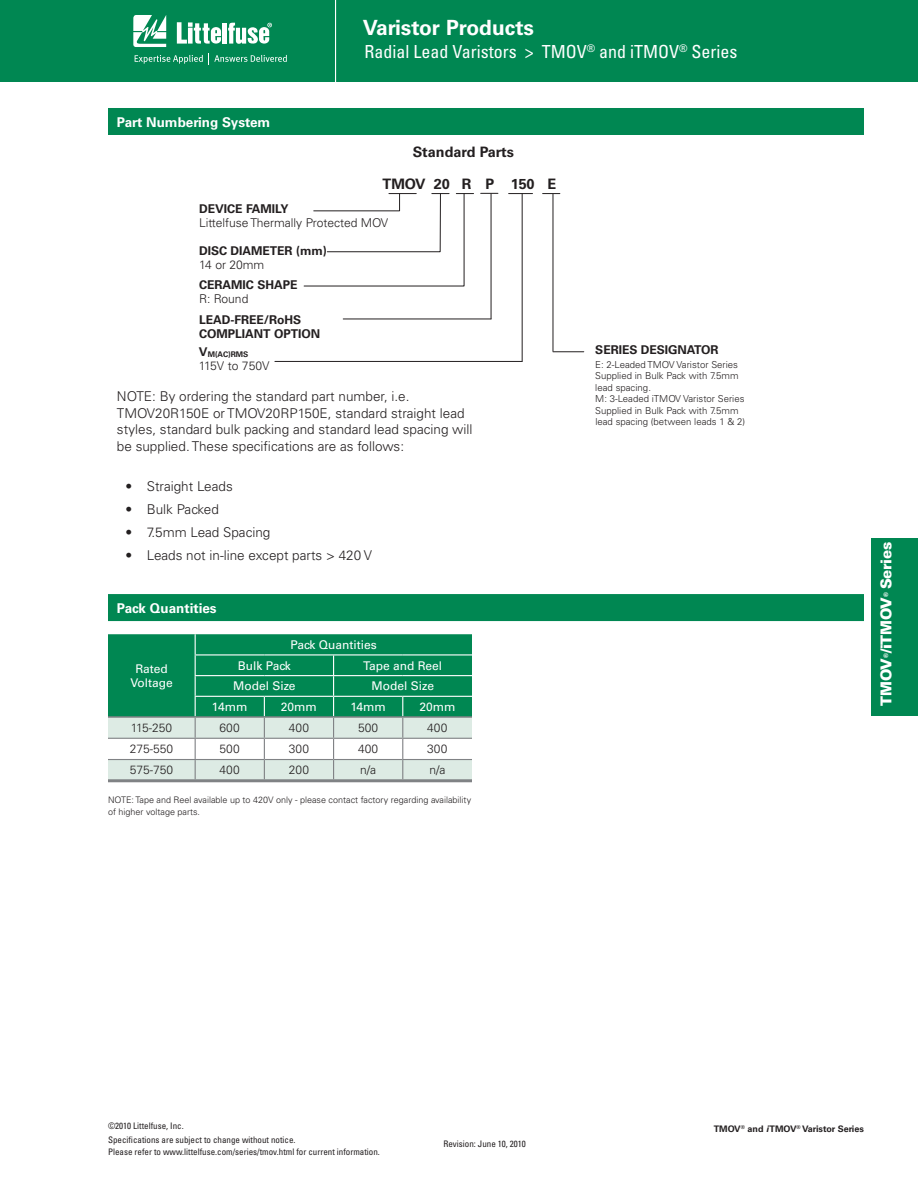
<style>
.page{position:relative;width:918px;height:1188px;background:#fff}
.page>*{position:absolute;margin:0;border:0;box-sizing:border-box;transform-origin:0 0}
.t1{font:700 21px "Univers LT Std";color:#fff}
.t2{font:condensed 18px "Univers LT Std";color:#fff}
.t3{font:900 15px "Univers LT Std";letter-spacing:-.02em;color:#fff}
.t4{font:700 14.4px "Univers LT Std";color:#231f20}
.t5{font:300 13.5px/16.5px "Univers LT Std";color:#231f20}
.t6{font:700 13.5px "Univers LT Std";color:#fff}
.t7{font:700 12.15px/14.5px "Univers LT Std";letter-spacing:-.005em;color:#231f20}
.t8{font:300 12.15px "Univers LT Std";letter-spacing:-.005em;color:#231f20}
.t9{font:12px/13.5px "Univers LT Std";color:#fff;text-align:center}
.t10{font:300 12px "Univers LT Std";color:#231f20}
.t11{font:300 9.6px/11.6px "Univers LT Std";color:#231f20}
.t12{font:condensed 9px/12px "Univers LT Std";color:#231f20}
.t13{font:300 9px/12px "Univers LT Std";color:#231f20}
.t14{font:700 9px "Univers LT Std";color:#231f20}
.t15{font:700 7.8px "Univers LT Std";color:#231f20}
.t16{font:900 6.15px "Univers LT Std";color:#fff}
.s1{font-size:12.15px}
.s2{font-style:italic}
</style>
<div class="page">
<div style="left:0;top:0;width:918px;height:82px;background:#008752"></div>
<hr style="left:335px;top:0;width:1px;height:82px;background:#fff">
<svg style="left:133px;top:15px;width:33px;height:32px"></svg>
<div style="left:222px;top:23px;width:5px;height:21px;background:#fff"></div>
<svg style="left:228px;top:23px;width:44px;height:21px"></svg>
<svg style="left:177px;top:22px;width:44px;height:22px"></svg>
<svg style="left:135px;top:55px;width:68px;height:9px"></svg>
<svg style="left:214px;top:54px;width:73px;height:8px"></svg>
<div style="left:872px;top:538px;width:46px;height:177px;background:#008752"></div>
<div style="left:108px;top:108px;width:756px;height:27px;background:#008752"></div>
<hr style="left:275px;top:361px;width:247px;height:1px;background:#231f20">
<svg style="left:509px;top:193px;width:24px;height:1px"></svg>
<svg style="left:303px;top:193px;width:171px;height:94px"></svg>
<svg style="left:543px;top:193px;width:17px;height:1px"></svg>
<hr style="left:553px;top:351px;width:31px;height:1px;background:#231f20">
<hr style="left:553px;top:194px;width:1px;height:157px;background:#231f20">
<hr style="left:522px;top:194px;width:1px;height:167px;background:#231f20">
<svg style="left:481px;top:193px;width:17px;height:1px"></svg>
<hr style="left:343px;top:319px;width:148px;height:1px;background:#231f20">
<hr style="left:491px;top:194px;width:1px;height:125px;background:#231f20">
<div style="left:108px;top:594px;width:756px;height:27px;background:#008752"></div>
<svg style="left:108px;top:634px;width:364px;height:145px;background:#66b395"></svg>
<hr style="left:108px;top:779px;width:364px;height:3px;background:#808285">
<h1 class="t1" style="left:363px;top:19px;width:173px">Varistor Products</h1>
<p class="t6" style="left:117px;top:117px;width:155px">Part Numbering System</p>
<h2 class="t2" style="left:364px;top:45px;width:375px">Radial Lead Varistors &gt; TMOV<sup>®</sup> and iTMOV<sup>®</sup> Series</h2>
<p class="t4" style="left:413px;top:146px;width:103px">Standard Parts</p>
<p class="t4" style="left:486px;top:178px;width:10px">P</p>
<p class="t4" style="left:383px;top:178px;width:90px">TMOV 20 R</p>
<p class="t4" style="left:547px;top:178px;width:10px">E</p>
<p class="t4" style="left:511px;top:178px;width:25px">150</p>
<p class="t7" style="left:199px;top:203px;width:91px">DEVICE FAMILY</p>
<p class="t8" style="left:199px;top:218px;width:191px">Littelfuse Thermally Protected MOV</p>
<p class="t7" style="left:199px;top:244px;width:129px">DISC DIAMETER (mm)</p>
<p class="t8" style="left:199px;top:260px;width:67px">14 or 20mm</p>
<p class="t7" style="left:199px;top:279px;width:100px">CERAMIC SHAPE</p>
<p class="t8" style="left:199px;top:294px;width:51px">R: Round</p>
<p class="t7" style="left:199px;top:313px;width:122px">LEAD-FREE/RoHS<br>COMPLIANT OPTION</p>
<p class="t15" style="left:199px;top:351px;width:51px"><span class="s1">V</span> M(AC)RMS</p>
<p class="t8" style="left:199px;top:361px;width:72px">115V to 750V</p>
<p class="t5" style="left:117px;top:390px;width:357px">NOTE: By ordering the standard part number, i.e.<br>TMOV20R150E or TMOV20RP150E, standard straight lead styles, standard bulk packing and standard lead spacing will be supplied. These specifications are as follows:</p>
<p class="t5" style="left:126px;top:480px;width:109px">• Straight Leads</p>
<p class="t5" style="left:126px;top:503px;width:95px">• Bulk Packed</p>
<p class="t5" style="left:126px;top:526px;width:146px">• 7.5mm Lead Spacing</p>
<p class="t5" style="left:126px;top:549px;width:248px">• Leads not in-line except parts &gt; 420 V</p>
<p class="t6" style="left:117px;top:603px;width:101px">Pack Quantities</p>
<p class="t9" style="left:130px;top:664px;width:44px">Rated<br>Voltage</p>
<p class="t9" style="left:238px;top:636px;width:140px;line-height:20.7px;text-align:left;text-indent:53px">Pack Quantities<br>Bulk Pack</p>
<p class="t9" style="left:363px;top:660px;width:81px">Tape and Reel</p>
<p class="t9" style="left:233px;top:681px;width:64px">Model Size</p>
<p class="t9" style="left:372px;top:681px;width:64px">Model Size</p>
<p class="t9" style="left:212px;top:701px;width:37px">14mm</p>
<p class="t9" style="left:281px;top:701px;width:37px">20mm</p>
<p class="t9" style="left:350px;top:701px;width:37px">14mm</p>
<p class="t9" style="left:419px;top:701px;width:37px">20mm</p>
<p class="t10" style="left:131px;top:723px;width:43px">115-250</p>
<p class="t10" style="left:220px;top:723px;width:22px">600</p>
<p class="t10" style="left:289px;top:723px;width:22px">400</p>
<p class="t10" style="left:358px;top:723px;width:22px">500</p>
<p class="t10" style="left:427px;top:723px;width:22px">400</p>
<p class="t10" style="left:130px;top:744px;width:45px">275-550</p>
<p class="t10" style="left:220px;top:744px;width:22px">500</p>
<p class="t10" style="left:289px;top:744px;width:22px">300</p>
<p class="t10" style="left:358px;top:744px;width:22px">400</p>
<p class="t10" style="left:427px;top:744px;width:22px">300</p>
<p class="t10" style="left:130px;top:766px;width:45px">575-750</p>
<p class="t10" style="left:220px;top:766px;width:22px">400</p>
<p class="t10" style="left:289px;top:766px;width:22px">200</p>
<p class="t10" style="left:360px;top:766px;width:18px">n/a</p>
<p class="t10" style="left:429px;top:766px;width:18px">n/a</p>
<p class="t13" style="left:108px;top:795px;width:365px">NOTE: Tape and Reel available up to 420V only - please contact factory regarding availability of higher voltage parts.</p>
<p class="t7" style="left:595px;top:344px;width:125px">SERIES DESIGNATOR</p>
<p class="t11" style="left:595px;top:360px;width:151px">E: 2-Leaded TMOV Varistor Series<br>Supplied in Bulk Pack with 7.5mm lead spacing.<br>M: 3-Leaded iTMOV Varistor Series<br>Supplied in Bulk Pack with 7.5mm lead spacing (between leads 1 &amp; 2)</p>
<p class="t3" style="left:878px;top:589px;width:49px;rotate:-90deg">Series</p>
<p class="t16" style="left:882px;top:597px;width:6px;rotate:-90deg">®</p>
<p class="t3" style="left:878px;top:706px;width:110px;rotate:-90deg">TMOV /iTMOV</p>
<p class="t16" style="left:882px;top:658px;width:6px;rotate:-90deg">®</p>
<p class="t12" style="left:108px;top:1120px;width:77px">©2010 Littelfuse, Inc.</p>
<p class="t12" style="left:108px;top:1135px;width:273px">Specifications are subject to change without notice.<br>Please refer to www.littelfuse.com/series/tmov.html for current information.</p>
<p class="t12" style="left:443px;top:1138px;width:84px">Revision: June 10, 2010</p>
<p class="t14" style="left:714px;top:1125px;width:152px">TMOV<sup>®</sup> and <span class="s2">i</span> TMOV<sup>®</sup> Varistor Series</p>
</div>
